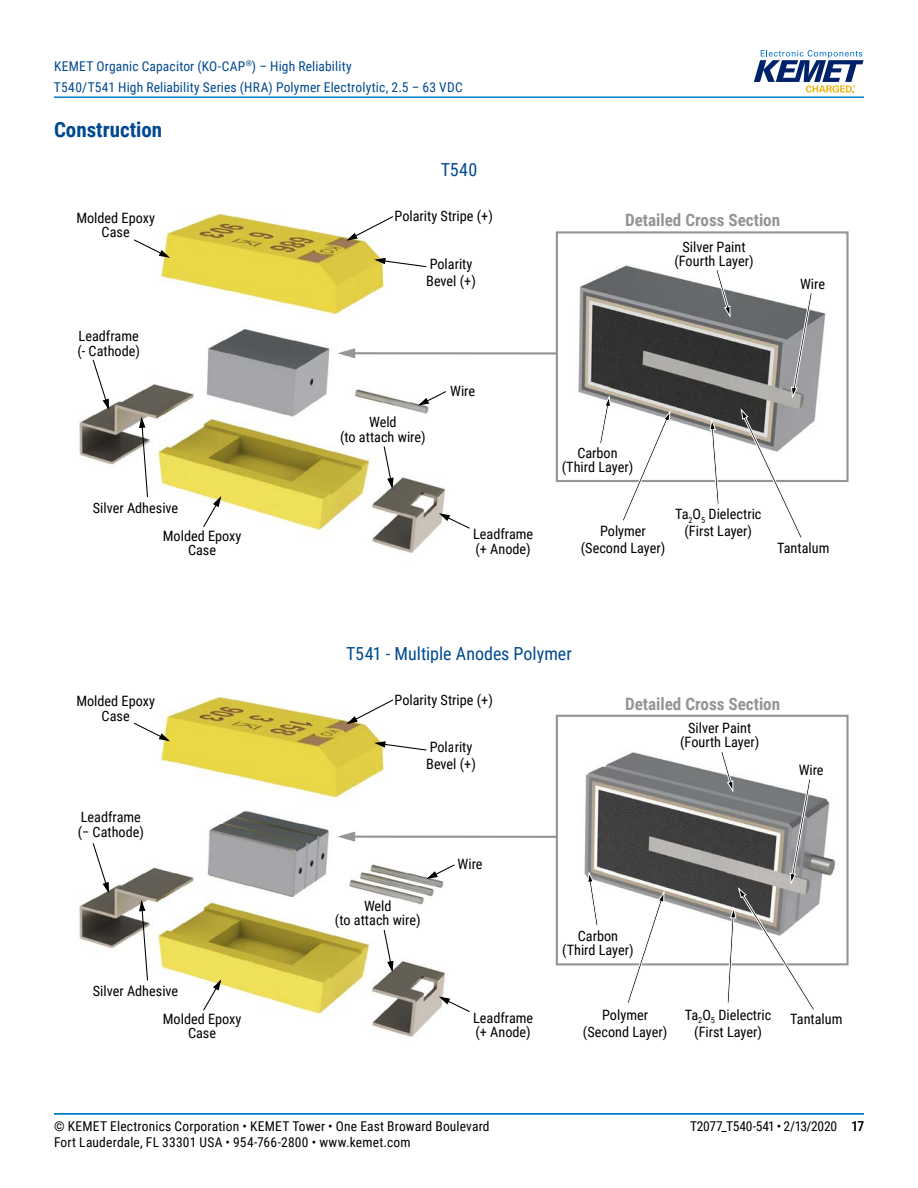
<style>
.page{position:relative;width:918px;height:1188px;background:#fff}
.page>*{position:absolute;margin:0;border:0;box-sizing:border-box;transform-origin:0 0}
.t1{font:700 21px "Roboto Condensed";color:#004990}
.t2{font:18px "Roboto Condensed";color:#004990}
.t3{font:700 17.1px "Roboto Condensed";color:#939598}
.t4{font:14.25px/14.2px "Roboto Condensed";color:#000;text-align:center}
.t5{font:13.5px "Roboto Condensed";letter-spacing:.015em;color:#000}
.t6{font:13.5px/21px "Roboto Condensed";letter-spacing:.015em;color:#004990}
.t7{font:13.5px "Roboto Condensed";letter-spacing:-.025em;color:#000}
</style>
<div class="page">
<hr style="left:54px;top:1113px;width:810px;height:2px;background:#007dc3">
<hr style="left:54px;top:96px;width:810px;height:2px;background:#007dc3">
<svg style="left:754px;top:50px;width:110px;height:43px"></svg>
<img style="left:79px;top:213px;width:366px;height:340px">
<img style="left:555px;top:231px;width:271px;height:251px">
<svg style="left:92px;top:359px;width:18px;height:54px"></svg>
<svg style="left:437px;top:512px;width:33px;height:18px"></svg>
<svg style="left:416px;top:390px;width:30px;height:17px"></svg>
<svg style="left:133px;top:238px;width:39px;height:21px"></svg>
<svg style="left:202px;top:494px;width:21px;height:34px"></svg>
<svg style="left:372px;top:257px;width:56px;height:11px"></svg>
<svg style="left:383px;top:445px;width:11px;height:47px"></svg>
<svg style="left:138px;top:414px;width:11px;height:84px"></svg>
<svg style="left:344px;top:215px;width:50px;height:27px"></svg>
<svg style="left:330px;top:345px;width:226px;height:16px"></svg>
<div style="left:556px;top:231px;width:293px;height:251px;border:2px solid #939598"></div>
<svg style="left:715px;top:268px;width:16px;height:51px"></svg>
<svg style="left:791px;top:292px;width:22px;height:107px;background:#a2a2a5"></svg>
<svg style="left:740px;top:408px;width:63px;height:130px"></svg>
<svg style="left:709px;top:418px;width:11px;height:87px"></svg>
<svg style="left:599px;top:394px;width:12px;height:51px"></svg>
<svg style="left:621px;top:410px;width:50px;height:111px"></svg>
<img style="left:79px;top:697px;width:503px;height:340px">
<svg style="left:92px;top:842px;width:18px;height:54px"></svg>
<svg style="left:437px;top:995px;width:16px;height:18px"></svg>
<svg style="left:133px;top:722px;width:39px;height:20px"></svg>
<svg style="left:202px;top:977px;width:21px;height:35px"></svg>
<svg style="left:372px;top:740px;width:56px;height:11px"></svg>
<svg style="left:383px;top:929px;width:11px;height:46px"></svg>
<svg style="left:138px;top:897px;width:11px;height:85px"></svg>
<svg style="left:344px;top:698px;width:50px;height:27px"></svg>
<img style="left:453px;top:716px;width:396px;height:303px">
<svg style="left:325px;top:829px;width:231px;height:59px"></svg>
<div style="left:556px;top:715px;width:293px;height:250px;border:2px solid #939598"></div>
<svg style="left:720px;top:750px;width:96px;height:261px"></svg>
<svg style="left:626px;top:890px;width:39px;height:114px"></svg>
<svg style="left:587px;top:870px;width:12px;height:57px"></svg>
<p class="t6" style="left:54px;top:55px;width:410px">KEMET Organic Capacitor (KO-CAP<sup>®</sup>) – High Reliability<br>T540/T541 High Reliability Series (HRA) Polymer Electrolytic, 2.5 – 63 VDC</p>
<h1 class="t1" style="left:54px;top:115px;width:110px">Construction</h1>
<p class="t2" style="left:441px;top:157px;width:38px">T540</p>
<p class="t4" style="left:76px;top:210px;width:80px">Molded Epoxy<br>Case</p>
<p class="t4" style="left:77px;top:329px;width:64px;text-align:left">Leadframe (- Cathode)</p>
<p class="t4" style="left:93px;top:500px;width:87px">Silver Adhesive</p>
<p class="t4" style="left:163px;top:528px;width:80px">Molded Epoxy<br>Case</p>
<p class="t4" style="left:395px;top:209px;width:100px">Polarity Stripe (+)</p>
<p class="t3" style="left:625px;top:208px;width:157px">Detailed Cross Section</p>
<p class="t4" style="left:426px;top:255px;width:51px;line-height:17.1px;text-align:left">Polarity<br>Bevel (+)</p>
<p class="t4" style="left:674px;top:239px;width:81px">Silver Paint (Fourth Layer)</p>
<p class="t4" style="left:800px;top:276px;width:26px">Wire</p>
<p class="t4" style="left:340px;top:415px;width:87px">Weld<br>(to attach wire)</p>
<p class="t4" style="left:450px;top:383px;width:26px">Wire</p>
<p class="t4" style="left:562px;top:445px;width:73px">Carbon (Third Layer)</p>
<p class="t4" style="left:473px;top:527px;width:62px;text-align:left">Leadframe (+ Anode)</p>
<p class="t4" style="left:581px;top:522px;width:86px;line-height:17.1px">Polymer (Second Layer)</p>
<p class="t4" style="left:675px;top:505px;width:88px;line-height:17.1px">Ta<sub>2</sub>O<sub>5</sub> Dielectric (First Layer)</p>
<p class="t4" style="left:777px;top:540px;width:54px">Tantalum</p>
<p class="t4" style="left:76px;top:694px;width:80px">Molded Epoxy<br>Case</p>
<p class="t4" style="left:78px;top:810px;width:68px;text-align:left">Leadframe (− Cathode)</p>
<p class="t4" style="left:93px;top:983px;width:87px">Silver Adhesive</p>
<p class="t4" style="left:163px;top:1011px;width:80px">Molded Epoxy<br>Case</p>
<p class="t2" style="left:346px;top:641px;width:227px">T541 - Multiple Anodes Polymer</p>
<p class="t4" style="left:395px;top:692px;width:100px">Polarity Stripe (+)</p>
<p class="t3" style="left:625px;top:692px;width:157px">Detailed Cross Section</p>
<p class="t4" style="left:426px;top:738px;width:51px;line-height:17.1px;text-align:left">Polarity<br>Bevel (+)</p>
<p class="t4" style="left:680px;top:720px;width:81px">Silver Paint (Fourth Layer)</p>
<p class="t4" style="left:799px;top:762px;width:26px">Wire</p>
<p class="t4" style="left:335px;top:898px;width:87px">Weld<br>(to attach wire)</p>
<p class="t4" style="left:458px;top:856px;width:26px">Wire</p>
<p class="t4" style="left:473px;top:1010px;width:62px;text-align:left">Leadframe (+ Anode)</p>
<p class="t4" style="left:562px;top:928px;width:73px">Carbon (Third Layer)</p>
<p class="t4" style="left:583px;top:1005px;width:86px;line-height:17.1px">Polymer (Second Layer)</p>
<p class="t4" style="left:685px;top:1005px;width:88px;line-height:17.1px">Ta<sub>2</sub>O<sub>5</sub> Dielectric (First Layer)</p>
<p class="t4" style="left:790px;top:1012px;width:54px">Tantalum</p>
<p class="t5" style="left:54px;top:1116px;width:437px">© KEMET Electronics Corporation • KEMET Tower • One East Broward Boulevard</p>
<p class="t7" style="left:690px;top:1116px;width:148px">T2077_T540-541 • 2/13/2020</p>
<p class="t5" style="left:54px;top:1133px;width:358px">Fort Lauderdale, FL 33301 USA • 954-766-2800 • www.kemet.com</p>
<p class="t5" style="left:852px;top:1116px;width:14px">17</p>
</div>
